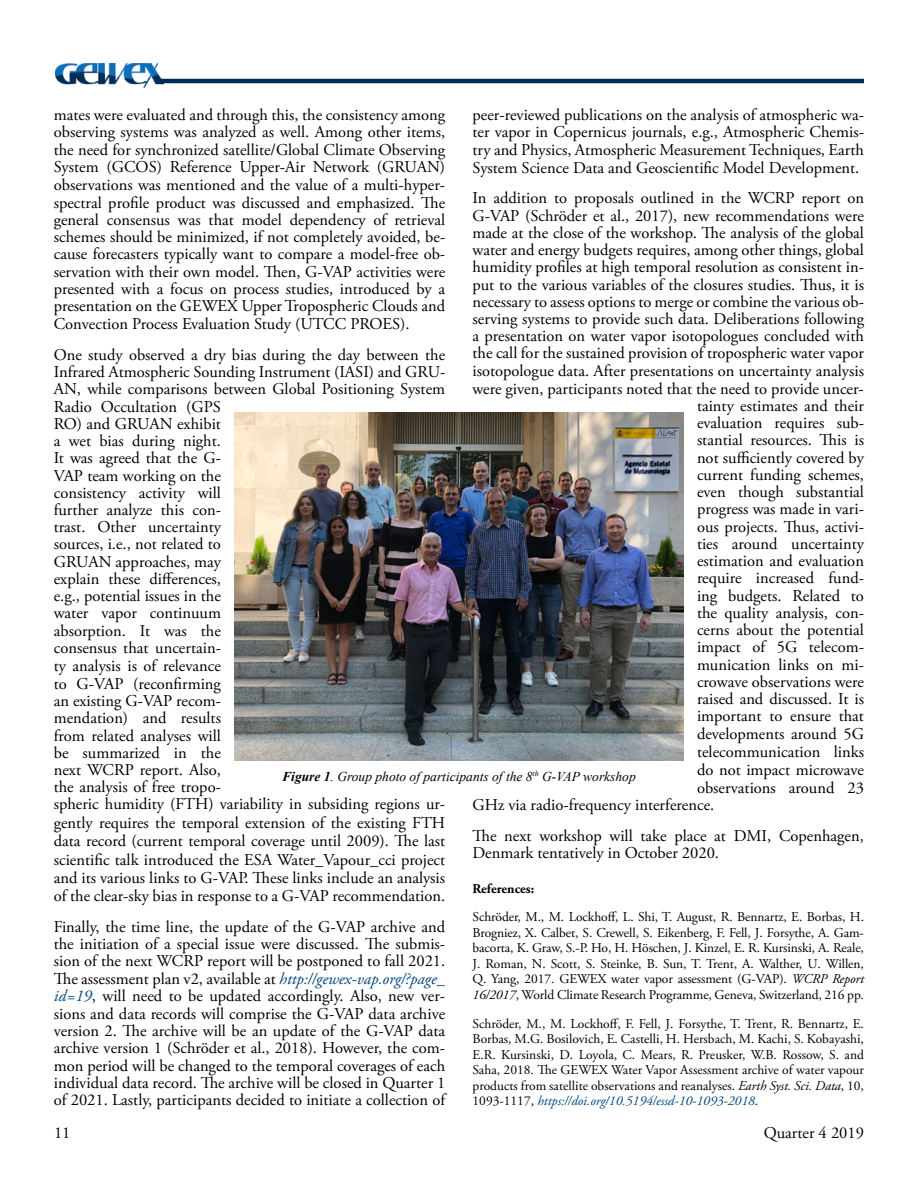
<style>
.page{position:relative;width:918px;height:1188px;background:#fff}
.page>*{position:absolute;margin:0;border:0;box-sizing:border-box;transform-origin:0 0}
.t1{font:16.5px/17.2px "Adobe Garamond Pro";color:#000;text-align:justify}
.t2{font:13.5px/15.5px "Adobe Garamond Pro";letter-spacing:-.005em;color:#000;text-align:justify}
.t3{font:italic 13.5px "Times New Roman";color:#000}
.t4{font:700 13.5px "Adobe Garamond Pro";color:#000}
.s1{font-style:italic}
.s2{font-style:italic;color:#00467e}
.s3{font-weight:700}
</style>
<div class="page">
<img style="left:56px;top:64px;width:107px;height:23px">
<hr style="left:156px;top:79px;width:708px;height:4px;background:#002d56">
<img style="left:235px;top:412px;width:449px;height:348px">
<p class="t1" style="left:473px;top:106px;width:393px">peer-reviewed publications on the analysis of atmospheric wa&shy;ter vapor in Copernicus journals, e.g., Atmospheric Chemis&shy;try and Physics, Atmospheric Measurement Techniques, Earth System Science Data and Geoscientific Model Development.</p>
<p class="t1" style="left:473px;top:190px;width:393px">In addition to proposals outlined in the WCRP report on</p>
<p class="t1" style="left:473px;top:207px;width:393px">G-VAP (Schröder et al., 2017), new recommendations were</p>
<p class="t1" style="left:473px;top:225px;width:393px">made at the close of the workshop. The analysis of the global</p>
<p class="t1" style="left:473px;top:242px;width:393px">water and energy budgets requires, among other things, global</p>
<p class="t1" style="left:473px;top:259px;width:393px">humidity profiles at high temporal resolution as consistent in-</p>
<p class="t1" style="left:473px;top:276px;width:393px">put to the various variables of the closures studies. Thus, it is</p>
<p class="t1" style="left:473px;top:293px;width:393px">necessary to assess options to merge or combine the various ob-</p>
<p class="t1" style="left:473px;top:311px;width:393px">serving systems to provide such data. Deliberations following</p>
<p class="t1" style="left:473px;top:328px;width:393px">a presentation on water vapor isotopologues concluded with</p>
<p class="t1" style="left:473px;top:345px;width:393px">the call for the sustained provision of tropospheric water vapor</p>
<p class="t1" style="left:473px;top:363px;width:393px">isotopologue data. After presentations on uncertainty analysis</p>
<p class="t1" style="left:473px;top:380px;width:393px">were given, participants noted that the need to provide uncer-</p>
<p class="t1" style="left:697px;top:398px;width:168px">tainty estimates and their</p>
<p class="t1" style="left:697px;top:415px;width:169px">evaluation requires sub-</p>
<p class="t1" style="left:697px;top:432px;width:169px">stantial resources. This is</p>
<p class="t1" style="left:697px;top:449px;width:168px">not sufficiently covered by</p>
<p class="t1" style="left:697px;top:467px;width:169px">current funding schemes,</p>
<p class="t1" style="left:697px;top:484px;width:168px">even though substantial</p>
<p class="t1" style="left:697px;top:501px;width:168px">progress was made in vari-</p>
<p class="t1" style="left:697px;top:518px;width:169px">ous projects. Thus, activi-</p>
<p class="t1" style="left:697px;top:536px;width:169px">ties around uncertainty</p>
<p class="t1" style="left:697px;top:553px;width:168px">estimation and evaluation</p>
<p class="t1" style="left:697px;top:570px;width:169px">require increased fund-</p>
<p class="t1" style="left:697px;top:587px;width:168px">ing budgets. Related to</p>
<p class="t1" style="left:697px;top:605px;width:168px">the quality analysis, con-</p>
<p class="t1" style="left:697px;top:622px;width:168px">cerns about the potential</p>
<p class="t1" style="left:697px;top:639px;width:168px">impact of 5G telecom-</p>
<p class="t1" style="left:697px;top:656px;width:168px">munication links on mi-</p>
<p class="t1" style="left:697px;top:674px;width:168px">crowave observations were</p>
<p class="t1" style="left:697px;top:691px;width:169px">raised and discussed. It is</p>
<p class="t1" style="left:697px;top:708px;width:168px">important to ensure that</p>
<p class="t1" style="left:697px;top:725px;width:169px">developments around 5G</p>
<p class="t1" style="left:697px;top:743px;width:168px">telecommunication links</p>
<p class="t1" style="left:697px;top:761px;width:169px">do not impact microwave</p>
<p class="t1" style="left:697px;top:779px;width:168px">observations around 23</p>
<p class="t1" style="left:473px;top:797px;width:243px">GHz via radio-frequency interference.</p>
<p class="t1" style="left:473px;top:827px;width:393px">The next workshop will take place at DMI, Copenhagen,<br>Denmark tentatively in October 2020.</p>
<p class="t4" style="left:472px;top:881px;width:63px">References:</p>
<p class="t2" style="left:472px;top:910px;width:393px">Schröder, M., M. Lockhoff, L. Shi, T. August, R. Bennartz, E. Borbas, H.<br>Brogniez, X. Calbet, S. Crewell, S. Eikenberg, F. Fell, J. Forsythe, A. Gam&shy;bacorta, K. Graw, S.-P. Ho, H. Höschen, J. Kinzel, E. R. Kursinski, A. Reale, J. Roman, N. Scott, S. Steinke, B. Sun, T. Trent, A. Walther, U. Willen, Q. Yang, 2017. GEWEX water vapor assessment (G-VAP). <span class="s1">WCRP Report 16/2017</span>, World Climate Research Programme, Geneva, Switzerland, 216 pp.</p>
<p class="t2" style="left:472px;top:1016px;width:393px">Schröder, M., M. Lockhoff, F. Fell, J. Forsythe, T. Trent, R. Bennartz, E.<br>Borbas, M.G. Bosilovich, E. Castelli, H. Hersbach, M. Kachi, S. Kobayashi, E.R. Kursinski, D. Loyola, C. Mears, R. Preusker, W.B. Rossow, S. and Saha, 2018. The GEWEX Water Vapor Assessment archive of water vapour products from satellite observations and reanalyses. <span class="s1">Earth Syst. Sci. Data</span>, 10, 1093-1117, <span class="s2">https://doi.org/10.5194/essd-10-1093-2018</span>.</p>
<p class="t1" style="left:54px;top:107px;width:393px">mates were evaluated and through this, the consistency among observing systems was analyzed as well. Among other items, the need for synchronized satellite/Global Climate Observing System (GCOS) Reference Upper-Air Network (GRUAN) observations was mentioned and the value of a multi-hyper&shy;spectral profile product was discussed and emphasized. The general consensus was that model dependency of retrieval schemes should be minimized, if not completely avoided, be&shy;cause forecasters typically want to compare a model-free ob&shy;servation with their own model. Then, G-VAP activities were presented with a focus on process studies, introduced by a presentation on the GEWEX Upper Tropospheric Clouds and Convection Process Evaluation Study (UTCC PROES).</p>
<p class="t1" style="left:54px;top:347px;width:393px;text-align:left">One study observed a dry bias during the day between the<br>Infrared Atmospheric Sounding Instrument (IASI) and GRU-<br>AN, while comparisons between Global Positioning System<br>Radio Occultation (GPS<br>RO) and GRUAN exhibit<br>a wet bias during night.<br>It was agreed that the G-<br>VAP team working on the<br>consistency activity will<br>further analyze this con-<br>trast. Other uncertainty<br>sources, i.e., not related to<br>GRUAN approaches, may<br>explain these differences,<br>e.g., potential issues in the<br>water vapor continuum<br>absorption. It was the<br>consensus that uncertain-<br>ty analysis is of relevance<br>to G-VAP (reconfirming<br>an existing G-VAP recom-<br>mendation) and results<br>from related analyses will<br>be summarized in the<br>next WCRP report. Also,<br>the analysis of free tropo-<br>spheric humidity (FTH) variability in subsiding regions ur-</p>
<p class="t1" style="left:54px;top:814px;width:393px;line-height:18.3px">gently requires the temporal extension of the existing FTH data record (current temporal coverage until 2009). The last scientific talk introduced the ESA Water_Vapour_cci project and its various links to G-VAP. These links include an analysis of the clear-sky bias in response to a G-VAP recommendation.</p>
<p class="t1" style="left:54px;top:919px;width:393px">Finally, the time line, the update of the G-VAP archive and the initiation of a special issue were discussed. The submis&shy;sion of the next WCRP report will be postponed to fall 2021.<br>The assessment plan v2, available at <span class="s2">http://gewex-vap.org/?page_ id=19</span>, will need to be updated accordingly. Also, new ver&shy;sions and data records will comprise the G-VAP data archive version 2. The archive will be an update of the G-VAP data archive version 1 (Schröder et al., 2018). However, the com&shy;mon period will be changed to the temporal coverages of each individual data record. The archive will be closed in Quarter 1 of 2021. Lastly, participants decided to initiate a collection of</p>
<p class="t3" style="left:282px;top:767px;width:355px"><span class="s3">Figure 1</span>. Group photo of participants of the 8<sup>th</sup> G-VAP workshop</p>
<p class="t1" style="left:54px;top:1125px;width:18px">11</p>
<p class="t1" style="left:764px;top:1125px;width:102px">Quarter 4 2019</p>
</div>
